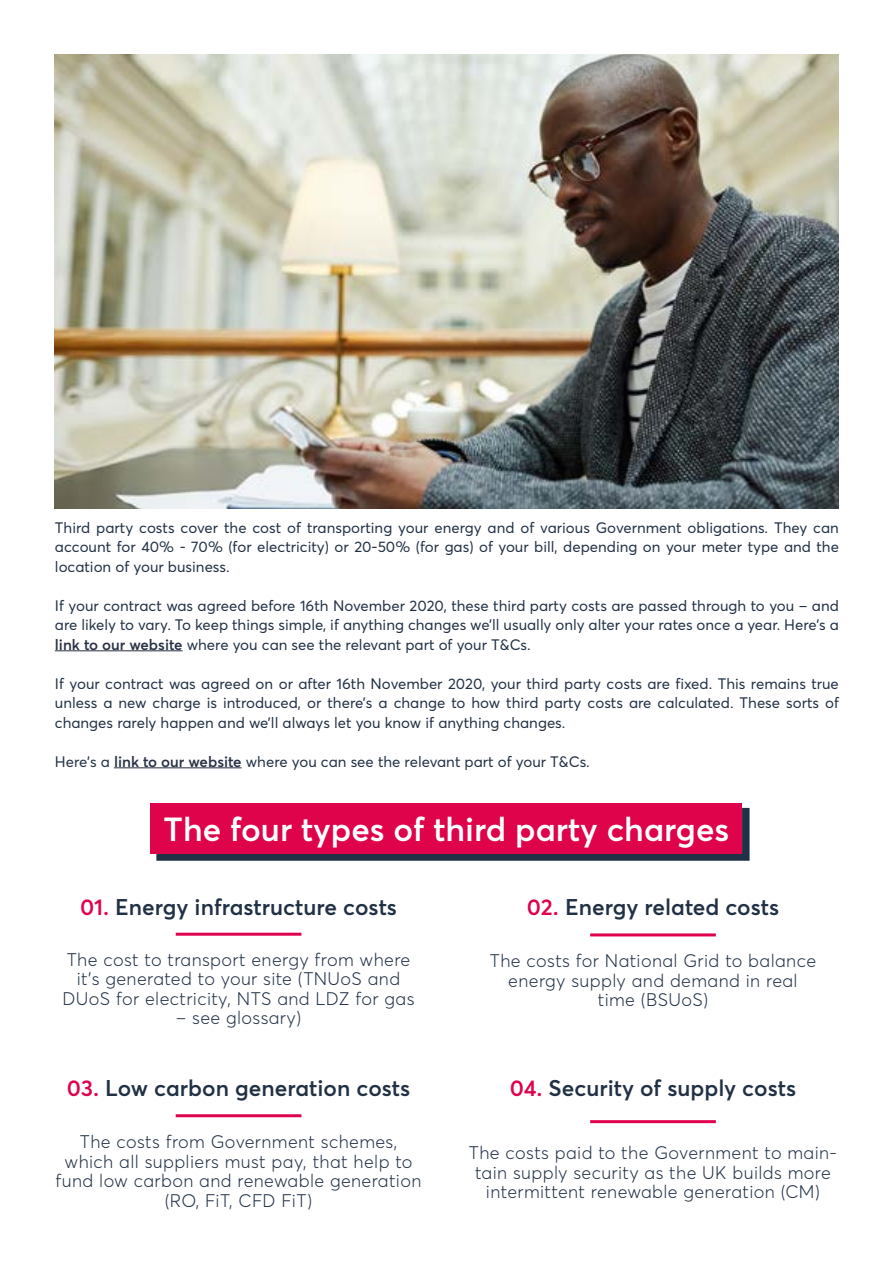
<style>
.page{position:relative;width:893px;height:1263px;background:#fff}
.page>*{position:absolute;margin:0;border:0;box-sizing:border-box;transform-origin:0 0}
.t1{font:600 33px "Averta";color:#fff}
.t2{font:600 22.5px "Averta";color:#213145}
.t3{font:300 18px/19.5px "Averta";letter-spacing:.02em;color:#213145;text-align:center}
.t4{font:15px/19.5px "Averta";color:#213145;text-align:justify}
.s1{font-weight:600;color:#283244}
.s2{color:#de034b}
</style>
<div class="page">
<img style="left:54px;top:54px;width:785px;height:454px">
<hr style="left:55px;top:650px;width:128px;height:1px;background:#283244">
<hr style="left:114px;top:767px;width:128px;height:1px;background:#283244">
<svg style="left:150px;top:803px;width:600px;height:58px;background:#2f3c4f"></svg>
<div style="left:151px;top:803px;width:591px;height:51px;background:#de034b"></div>
<hr style="left:176px;top:933px;width:125px;height:3px;background:#de034b">
<hr style="left:176px;top:1114px;width:125px;height:3px;background:#de034b">
<hr style="left:590px;top:933px;width:126px;height:3px;background:#de034b">
<hr style="left:590px;top:1120px;width:126px;height:3px;background:#de034b">
<p class="t4" style="left:55px;top:517px;width:785px">Third party costs cover the cost of transporting your energy and of various Government obligations. They can account for 40% - 70% (for electricity) or 20-50% (for gas) of your bill, depending on your meter type and the location of your business.</p>
<p class="t4" style="left:55px;top:595px;width:786px">If your contract was agreed before 16th November 2020, these third party costs are passed through to you – and are likely to vary. To keep things simple, if anything changes we’ll usually only alter your rates once a year. Here’s a <span class="s1">link to our website</span> where you can see the relevant part of your T&amp;Cs.</p>
<p class="t4" style="left:55px;top:673px;width:786px">If your contract was agreed on or after 16th November 2020, your third party costs are fixed. This remains true unless a new charge is introduced, or there’s a change to how third party costs are calculated. These sorts of changes rarely happen and we’ll always let you know if anything changes.</p>
<p class="t4" style="left:55px;top:751px;width:536px">Here’s a <span class="s1">link to our website</span> where you can see the relevant part of your T&amp;Cs.</p>
<h1 class="t1" style="left:164px;top:808px;width:567px">The four types of third party charges</h1>
<h2 class="t2" style="left:80px;top:893px;width:318px"><span class="s2">01.</span> Energy infrastructure costs</h2>
<p class="t3" style="left:63px;top:950px;width:354px">The cost to transport energy from where it’s generated to your site (TNUoS and<br>DUoS for electricity, NTS and LDZ for gas</p>
<p class="t3" style="left:176px;top:1008px;width:127px">– see glossary)</p>
<h2 class="t2" style="left:67px;top:1074px;width:345px"><span class="s2">03.</span> Low carbon generation costs</h2>
<p class="t3" style="left:56px;top:1132px;width:367px">The costs from Government schemes, which all suppliers must pay, that help to fund low carbon and renewable generation (RO, FiT, CFD FiT)</p>
<h2 class="t2" style="left:527px;top:893px;width:254px"><span class="s2">02.</span> Energy related costs</h2>
<p class="t3" style="left:490px;top:951px;width:328px">The costs for National Grid to balance energy supply and demand in real time (BSUoS)</p>
<h2 class="t2" style="left:510px;top:1074px;width:288px"><span class="s2">04.</span> Security of supply costs</h2>
<p class="t3" style="left:469px;top:1143px;width:370px">The costs paid to the Government to main&shy;tain supply security as the UK builds more intermittent renewable generation (CM)</p>
</div>
